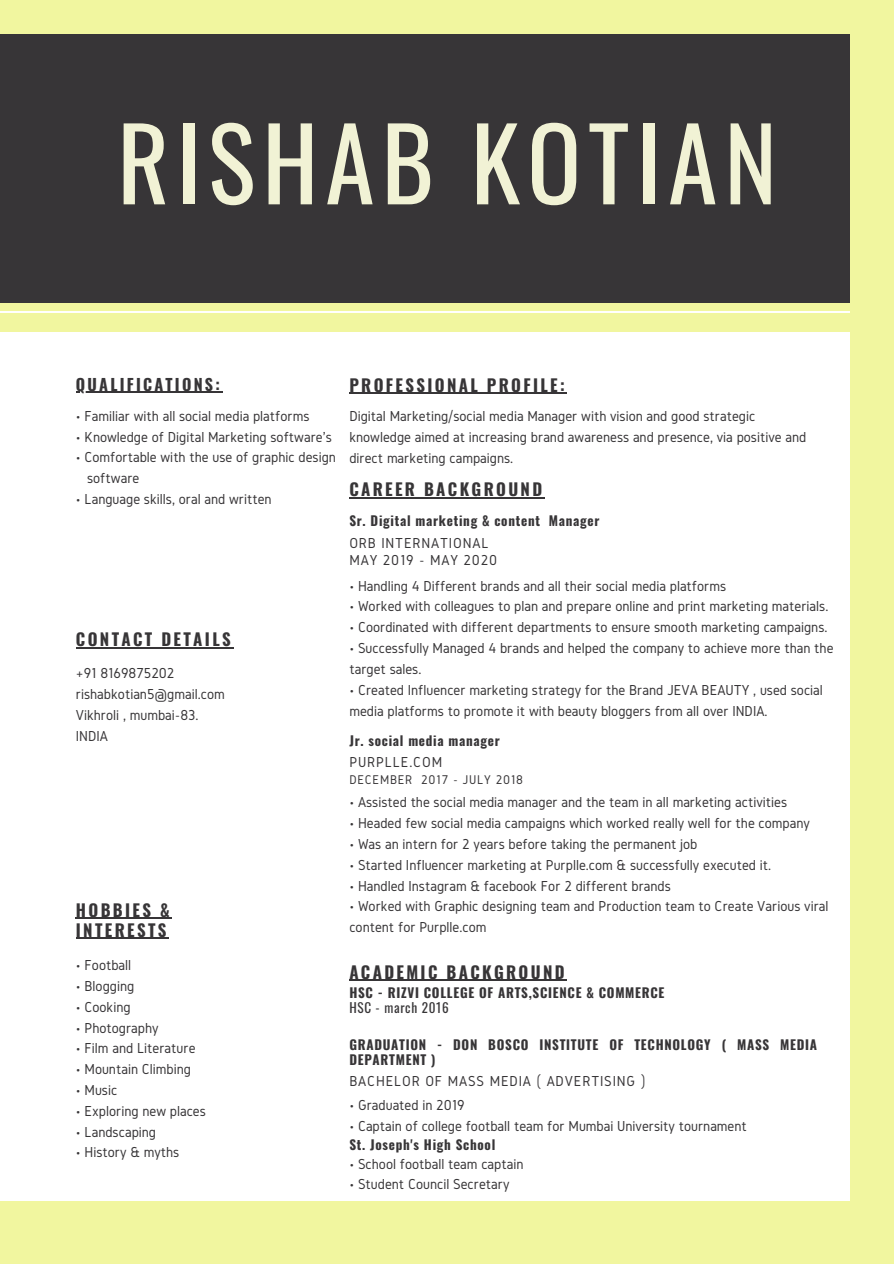
<style>
.page{position:relative;width:894px;height:1264px;background:#fff}
.page>*{position:absolute;margin:0;border:0;box-sizing:border-box;transform-origin:0 0}
.t1{font:99.9px "Oswald";letter-spacing:.07em;color:#f1f2d5}
.t2{font:700 16.8px/19.6px "Oswald";letter-spacing:.14em;color:#373537}
.t3{font:700 16.05px "Oswald";letter-spacing:.14em;color:#373537}
.t4{font:15px/20.9px "Gidole";color:#373537}
.t5{font:15px/17.5px "Gidole";letter-spacing:.055em;color:#373537}
.t6{font:700 13.2px/15.3px "Oswald";letter-spacing:.055em;color:#373537}
.t7{font:13.2px "Gidole";letter-spacing:.055em;color:#373537}
.t8{font:13.2px "Oswald";letter-spacing:.055em;color:#373537}
</style>
<div class="page">
<div style="left:0;top:0;width:893px;height:1263px;background:#f1f69f"></div>
<hr style="left:0;top:311px;width:849px;height:1px;background:#fff">
<div style="left:0;top:34px;width:849px;height:268px;background:#373537"></div>
<div style="left:0;top:332px;width:849px;height:868px;background:#fff"></div>
<hr style="left:349px;top:393px;width:218px;height:1px;background:#373537">
<hr style="left:76px;top:392px;width:146px;height:1px;background:#373537">
<hr style="left:76px;top:647px;width:157px;height:1px;background:#373537">
<hr style="left:76px;top:917px;width:96px;height:2px;background:#373537">
<hr style="left:76px;top:937px;width:93px;height:1px;background:#373537">
<hr style="left:349px;top:497px;width:195px;height:1px;background:#373537">
<hr style="left:349px;top:979px;width:218px;height:2px;background:#373537">
<h1 class="t1" style="left:117px;top:85px;width:661px">RISHAB KOTIAN</h1>
<p class="t3" style="left:76px;top:371px;width:145px">QUALIFICATIONS:</p>
<p class="t4" style="left:76px;top:405px;width:235px">• Familiar with all social media platforms</p>
<p class="t4" style="left:76px;top:426px;width:257px">• Knowledge of Digital Marketing software's</p>
<p class="t4" style="left:87px;top:446px;width:250px;text-indent:-11px">• Comfortable with the use of graphic design software</p>
<p class="t4" style="left:76px;top:488px;width:197px">• Language skills, oral and written</p>
<p class="t2" style="left:76px;top:628px;width:156px">CONTACT DETAILS</p>
<p class="t4" style="left:76px;top:662px;width:150px">+91 8169875202 rishabkotian5@gmail.com<br>Vikhroli , mumbai-83.<br>INDIA</p>
<p class="t2" style="left:76px;top:899px;width:95px">HOBBIES &amp;<br>INTERESTS</p>
<p class="t4" style="left:76px;top:954px;width:57px">• Football</p>
<p class="t4" style="left:76px;top:975px;width:60px">• Blogging</p>
<p class="t4" style="left:76px;top:996px;width:56px">• Cooking</p>
<p class="t4" style="left:76px;top:1016px;width:84px">• Photography</p>
<p class="t4" style="left:76px;top:1037px;width:121px">• Film and Literature</p>
<p class="t4" style="left:76px;top:1058px;width:116px">• Mountain Climbing</p>
<p class="t4" style="left:76px;top:1079px;width:43px">• Music</p>
<p class="t4" style="left:76px;top:1100px;width:131px">• Exploring new places</p>
<p class="t4" style="left:76px;top:1120px;width:82px">• Landscaping</p>
<p class="t4" style="left:76px;top:1141px;width:105px">• History &amp; myths</p>
<p class="t2" style="left:349px;top:374px;width:217px">PROFESSIONAL PROFILE:</p>
<p class="t4" style="left:349px;top:406px;width:458px">Digital Marketing/social media Manager with vision and good strategic knowledge aimed at increasing brand awareness and presence, via positive and direct marketing campaigns.</p>
<p class="t2" style="left:349px;top:478px;width:194px">CAREER BACKGROUND</p>
<p class="t6" style="left:349px;top:512px;width:251px">Sr. Digital marketing &amp; content Manager</p>
<p class="t5" style="left:349px;top:534px;width:149px">ORB INTERNATIONAL<br>MAY 2019 - MAY 2020</p>
<p class="t4" style="left:349px;top:575px;width:378px">• Handling 4 Different brands and all their social media platforms</p>
<p class="t4" style="left:349px;top:596px;width:480px">• Worked with colleagues to plan and prepare online and print marketing materials.</p>
<p class="t4" style="left:349px;top:616px;width:479px">• Coordinated with different departments to ensure smooth marketing campaigns.</p>
<p class="t4" style="left:349px;top:637px;width:485px">• Successfully Managed 4 brands and helped the company to achieve more than the target sales.</p>
<p class="t4" style="left:349px;top:679px;width:475px">• Created Influencer marketing strategy for the Brand JEVA BEAUTY , used social media platforms to promote it with beauty bloggers from all over INDIA.</p>
<p class="t6" style="left:349px;top:732px;width:152px">Jr. social media manager</p>
<p class="t5" style="left:349px;top:753px;width:94px">PURPLLE.COM</p>
<p class="t7" style="left:349px;top:772px;width:175px">DECEMBER 2017 - JULY 2018</p>
<p class="t4" style="left:349px;top:791px;width:439px">• Assisted the social media manager and the team in all marketing activities</p>
<p class="t4" style="left:349px;top:812px;width:462px">• Headed few social media campaigns which worked really well for the company</p>
<p class="t4" style="left:349px;top:833px;width:349px">• Was an intern for 2 years before taking the permanent job</p>
<p class="t4" style="left:349px;top:854px;width:423px">• Started Influencer marketing at Purplle.com &amp; successfully executed it.</p>
<p class="t4" style="left:349px;top:875px;width:323px">• Handled Instagram &amp; facebook For 2 different brands</p>
<p class="t4" style="left:349px;top:895px;width:480px">• Worked with Graphic designing team and Production team to Create Various viral content for Purplle.com</p>
<p class="t2" style="left:349px;top:961px;width:217px">ACADEMIC BACKGROUND</p>
<p class="t6" style="left:349px;top:983px;width:316px">HSC - RIZVI COLLEGE OF ARTS,SCIENCE &amp; COMMERCE</p>
<p class="t8" style="left:349px;top:997px;width:101px">HSC - march 2016</p>
<p class="t6" style="left:349px;top:1036px;width:469px">GRADUATION - DON BOSCO INSTITUTE OF TECHNOLOGY ( MASS MEDIA<br>DEPARTMENT )</p>
<p class="t5" style="left:349px;top:1072px;width:297px">BACHELOR OF MASS MEDIA ( ADVERTISING )</p>
<p class="t4" style="left:349px;top:1094px;width:117px">• Graduated in 2019</p>
<p class="t4" style="left:349px;top:1115px;width:399px">• Captain of college football team for Mumbai University tournament</p>
<p class="t6" style="left:349px;top:1136px;width:147px">St. Joseph's High School</p>
<p class="t4" style="left:349px;top:1152px;width:175px">• School football team captain</p>
<p class="t4" style="left:349px;top:1173px;width:162px">• Student Council Secretary</p>
</div>
